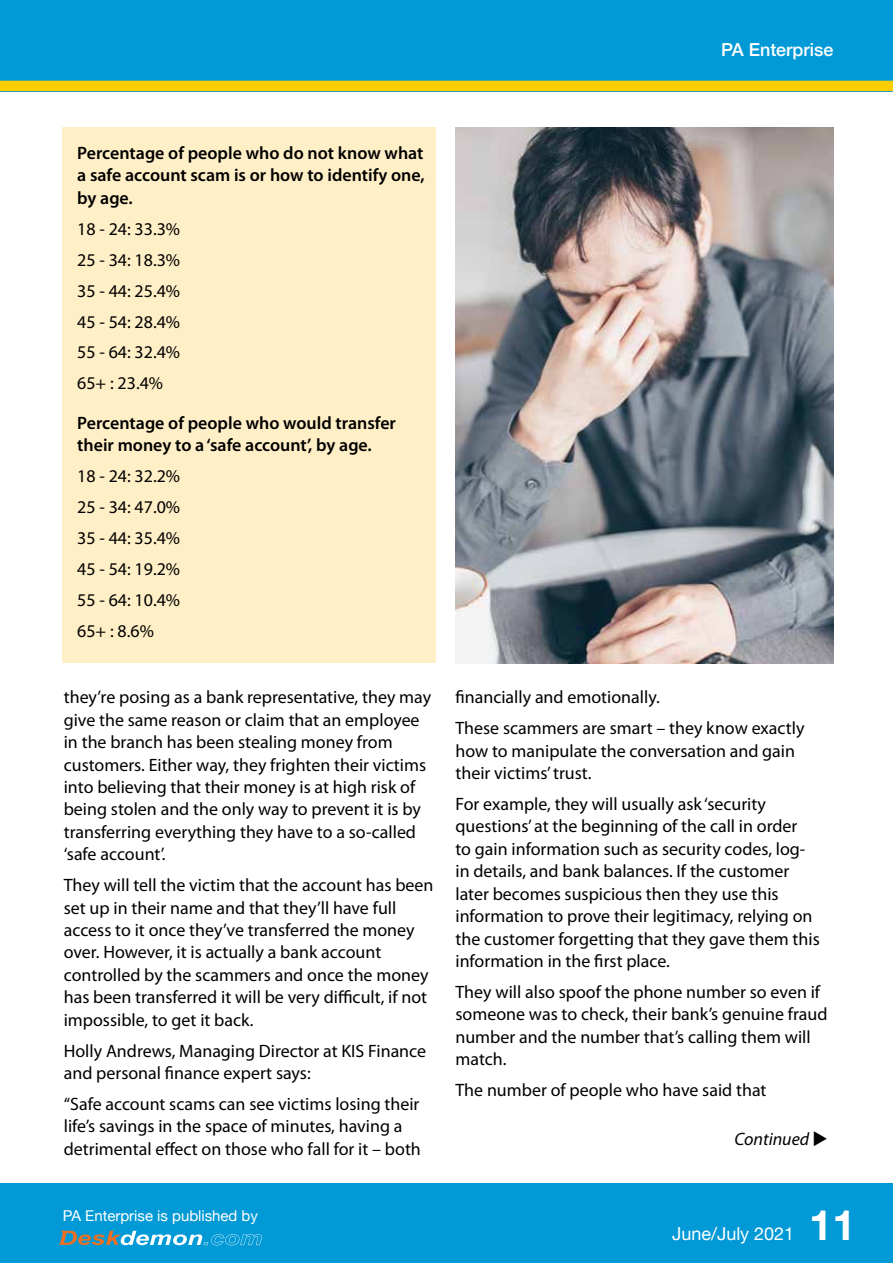
<style>
.page{position:relative;width:893px;height:1263px;background:#fff}
.page>*{position:absolute;margin:0;border:0;box-sizing:border-box;transform-origin:0 0}
.t1{font:700 41.85px "Helvetica Neue";color:#fff}
.t2{font:18px/22.4px "Myriad Pro";color:#000}
.t3{font:600 18px/22.4px "Myriad Pro";color:#000;text-align:justify}
.t4{font:18px "Helvetica Neue";color:#fff}
.t5{font:500 18px "Helvetica Neue";color:#fff}
.t6{font:italic 18px "Myriad Pro";color:#000}
.t7{font:15px "Helvetica Neue";color:#fff}
</style>
<div class="page">
<div style="left:0;top:1183px;width:893px;height:80px;background:#0199d6"></div>
<svg style="left:60px;top:1231px;width:202px;height:14px"></svg>
<div style="left:0;top:0;width:893px;height:91px;background:#0199d6"></div>
<div style="left:0;top:81px;width:893px;height:10px;background:#ffce02"></div>
<div style="left:63px;top:128px;width:373px;height:535px;background:#ffefc6"></div>
<img style="left:455px;top:128px;width:378px;height:535px">
<p class="t5" style="left:721px;top:35px;width:114px">PA Enterprise</p>
<p class="t3" style="left:77px;top:141px;width:349px">Percentage of people who do not know what a safe account scam is or how to identify one, by age.</p>
<p class="t2" style="left:77px;top:213px;width:104px;line-height:30.9px;text-align:justify">18 - 24: 33.3% 25 - 34: 18.3% 35 - 44: 25.4% 45 - 54: 28.4% 55 - 64: 32.4% 65+ : 23.4%</p>
<p class="t3" style="left:77px;top:411px;width:320px">Percentage of people who would transfer their money to a ‘safe account’, by age.</p>
<p class="t2" style="left:77px;top:460px;width:104px;line-height:30.9px;text-align:justify">18 - 24: 32.2% 25 - 34: 47.0% 35 - 44: 35.4% 45 - 54: 19.2% 55 - 64: 10.4% 65+ : 8.6%</p>
<p class="t2" style="left:64px;top:686px;width:369px">they’re posing as a bank representative, they may give the same reason or claim that an employee in the branch has been stealing money from customers. Either way, they frighten their victims into believing that their money is at high risk of being stolen and the only way to prevent it is by transferring everything they have to a so-called ‘safe account’.</p>
<p class="t2" style="left:64px;top:874px;width:371px">They will tell the victim that the account has been set up in their name and that they’ll have full access to it once they’ve transferred the money over. However, it is actually a bank account controlled by the scammers and once the money has been transferred it will be very difficult, if not impossible, to get it back.</p>
<p class="t2" style="left:64px;top:1039px;width:364px">Holly Andrews, Managing Director at KIS Finance and personal finance expert says:</p>
<p class="t2" style="left:64px;top:1092px;width:359px">“Safe account scams can see victims losing their life’s savings in the space of minutes, having a detrimental effect on those who fall for it – both</p>
<p class="t7" style="left:63px;top:1204px;width:197px">PA Enterprise is published by</p>
<p class="t2" style="left:455px;top:681px;width:350px;line-height:30.9px">financially and emotionally.<br>These scammers are smart – they know exactly</p>
<p class="t2" style="left:455px;top:739px;width:341px">how to manipulate the conversation and gain their victims’ trust.</p>
<p class="t2" style="left:455px;top:792px;width:366px">For example, they will usually ask ‘security questions’ at the beginning of the call in order<br>to gain information such as security codes, log&shy;in details, and bank balances. If the customer later becomes suspicious then they use this information to prove their legitimacy, relying on the customer forgetting that they gave them this information in the first place.</p>
<p class="t2" style="left:455px;top:980px;width:373px">They will also spoof the phone number so even if someone was to check, their bank’s genuine fraud number and the number that’s calling them will match.</p>
<p class="t2" style="left:455px;top:1078px;width:313px">The number of people who have said that</p>
<p class="t6" style="left:734px;top:1128px;width:95px">Continued ◆</p>
<p class="t4" style="left:672px;top:1221px;width:123px">June/July 2021</p>
<h1 class="t1" style="left:809px;top:1192px;width:48px">11</h1>
</div>
